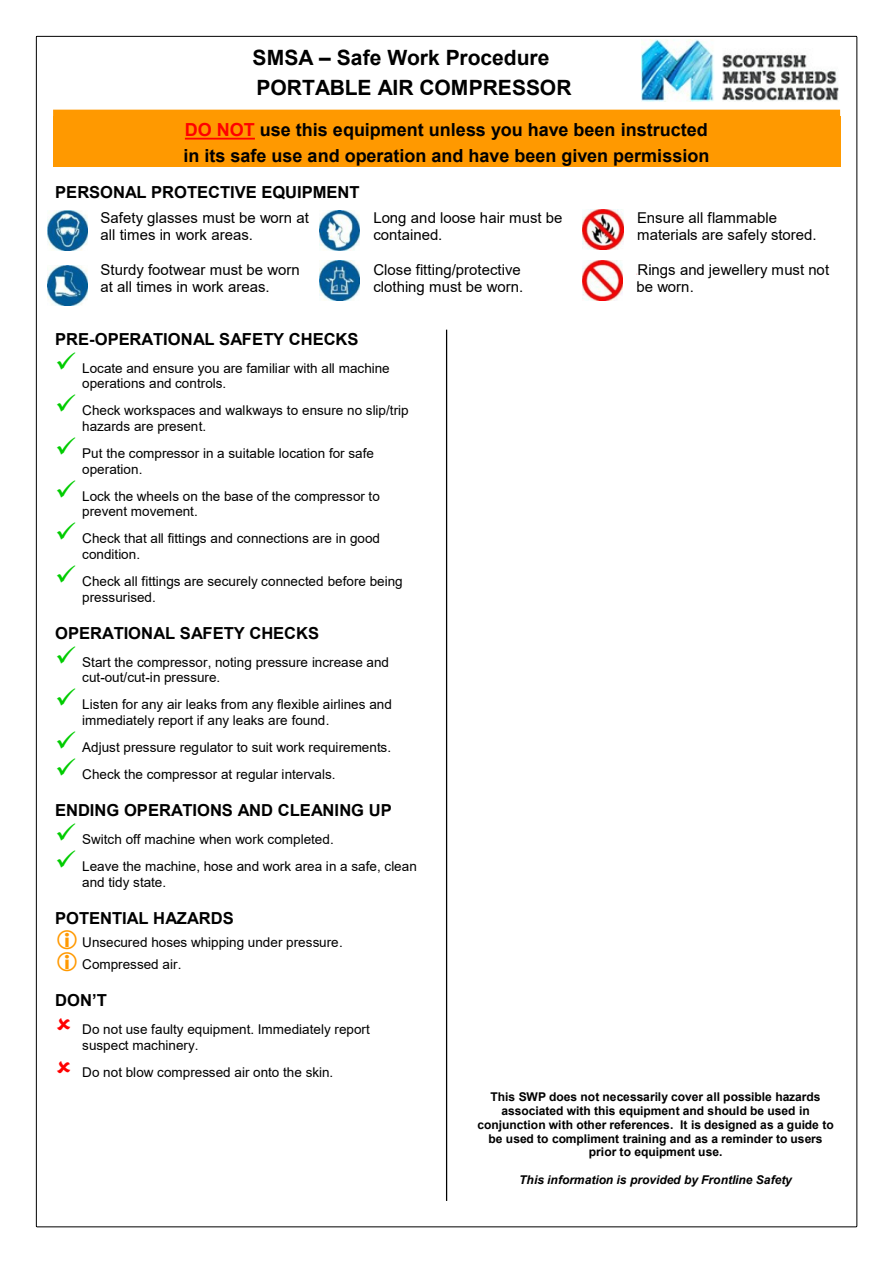
<style>
.page{position:relative;width:893px;height:1263px;background:#fff}
.page>*{position:absolute;margin:0;border:0;box-sizing:border-box;transform-origin:0 0}
.t1{font:700 21px/30.5px "Arial";color:#000}
.t2{font:700 18px/26.7px "Arial";color:#000}
.t3{font:700 16.5px "Arial";color:#000}
.t4{font:15px/17.1px "Arial";color:#000}
.t5{font:13.5px/15.6px "Arial";color:#000}
.t6{font:700 12px/13.8px "Arial";color:#000;text-align:center}
.t7{font:italic 700 12px "Arial";color:#000}
.s1{color:#f00}
</style>
<div class="page">
<div style="left:53px;top:110px;width:787px;height:6px;background:#f90"></div>
<div style="left:53px;top:116px;width:787px;height:27px;background:#f90"></div>
<hr style="left:185px;top:138px;width:70px;height:2px;background:#f00">
<div style="left:53px;top:143px;width:787px;height:23px;background:#f90"></div>
<hr style="left:446px;top:330px;width:1px;height:871px;background:#000">
<img style="left:583px;top:209px;width:40px;height:41px">
<img style="left:47px;top:265px;width:40px;height:40px">
<img style="left:320px;top:261px;width:40px;height:40px">
<img style="left:320px;top:210px;width:40px;height:40px">
<img style="left:583px;top:261px;width:40px;height:40px">
<img style="left:47px;top:211px;width:40px;height:40px">
<hr style="left:37px;top:36px;width:819px;height:1px;background:#000">
<hr style="left:36px;top:37px;width:1px;height:1189px;background:#000">
<hr style="left:856px;top:37px;width:1px;height:1189px;background:#000">
<hr style="left:37px;top:1226px;width:819px;height:1px;background:#000">
<img style="left:642px;top:39px;width:197px;height:62px">
<h1 class="t1" style="left:253px;top:44px;width:320px">SMSA – Safe Work Procedure<br>PORTABLE AIR COMPRESSOR</h1>
<h2 class="t2" style="left:183px;top:118px;width:527px"><span class="s1">DO NOT</span> use this equipment unless you have been instructed in its safe use and operation and have been given permission</h2>
<p class="t3" style="left:55px;top:186px;width:306px">PERSONAL PROTECTIVE EQUIPMENT</p>
<p class="t4" style="left:101px;top:211px;width:210px">Safety glasses must be worn at all times in work areas.</p>
<p class="t4" style="left:373px;top:211px;width:190px">Long and loose hair must be contained.</p>
<p class="t4" style="left:637px;top:211px;width:181px">Ensure all flammable materials are safely stored.</p>
<p class="t4" style="left:101px;top:262px;width:201px">Sturdy footwear must be worn at all times in work areas.</p>
<p class="t4" style="left:373px;top:262px;width:151px">Close fitting/protective clothing must be worn.</p>
<p class="t4" style="left:636px;top:262px;width:194px">Rings and jewellery must not be worn.</p>
<p class="t3" style="left:55px;top:333px;width:305px">PRE-OPERATIONAL SAFETY CHECKS</p>
<p class="t5" style="left:82px;top:361px;width:309px">Locate and ensure you are familiar with all machine operations and controls.</p>
<p class="t5" style="left:82px;top:404px;width:328px">Check workspaces and walkways to ensure no slip/trip hazards are present.</p>
<p class="t5" style="left:82px;top:447px;width:293px">Put the compressor in a suitable location for safe operation.</p>
<p class="t5" style="left:82px;top:489px;width:299px">Lock the wheels on the base of the compressor to prevent movement.</p>
<p class="t5" style="left:82px;top:532px;width:299px">Check that all fittings and connections are in good condition.</p>
<p class="t5" style="left:82px;top:575px;width:322px">Check all fittings are securely connected before being pressurised.</p>
<p class="t3" style="left:55px;top:627px;width:265px">OPERATIONAL SAFETY CHECKS</p>
<p class="t5" style="left:82px;top:655px;width:308px">Start the compressor, noting pressure increase and cut-out/cut-in pressure.</p>
<p class="t5" style="left:82px;top:698px;width:311px">Listen for any air leaks from any flexible airlines and immediately report if any leaks are found.</p>
<p class="t5" style="left:82px;top:735px;width:310px;line-height:27px">Adjust pressure regulator to suit work requirements.<br>Check the compressor at regular intervals.</p>
<p class="t3" style="left:55px;top:804px;width:338px">ENDING OPERATIONS AND CLEANING UP</p>
<p class="t5" style="left:82px;top:827px;width:336px;line-height:27.2px">Switch off machine when work completed.<br>Leave the machine, hose and work area in a safe, clean</p>
<p class="t5" style="left:82px;top:876px;width:85px">and tidy state.</p>
<p class="t3" style="left:55px;top:912px;width:180px">POTENTIAL HAZARDS</p>
<p class="t5" style="left:82px;top:933px;width:262px;line-height:21.9px">Unsecured hoses whipping under pressure.<br>Compressed air.</p>
<p class="t3" style="left:55px;top:994px;width:53px">DON’T</p>
<p class="t5" style="left:82px;top:1023px;width:289px">Do not use faulty equipment. Immediately report suspect machinery.</p>
<p class="t5" style="left:82px;top:1065px;width:253px">Do not blow compressed air onto the skin.</p>
<p class="t6" style="left:477px;top:1091px;width:358px">This SWP does not necessarily cover all possible hazards associated with this equipment and should be used in conjunction with other references. It is designed as a guide to be used to compliment training and as a reminder to users prior to equipment use.</p>
<p class="t7" style="left:519px;top:1175px;width:274px">This information is provided by Frontline Safety</p>
</div>
